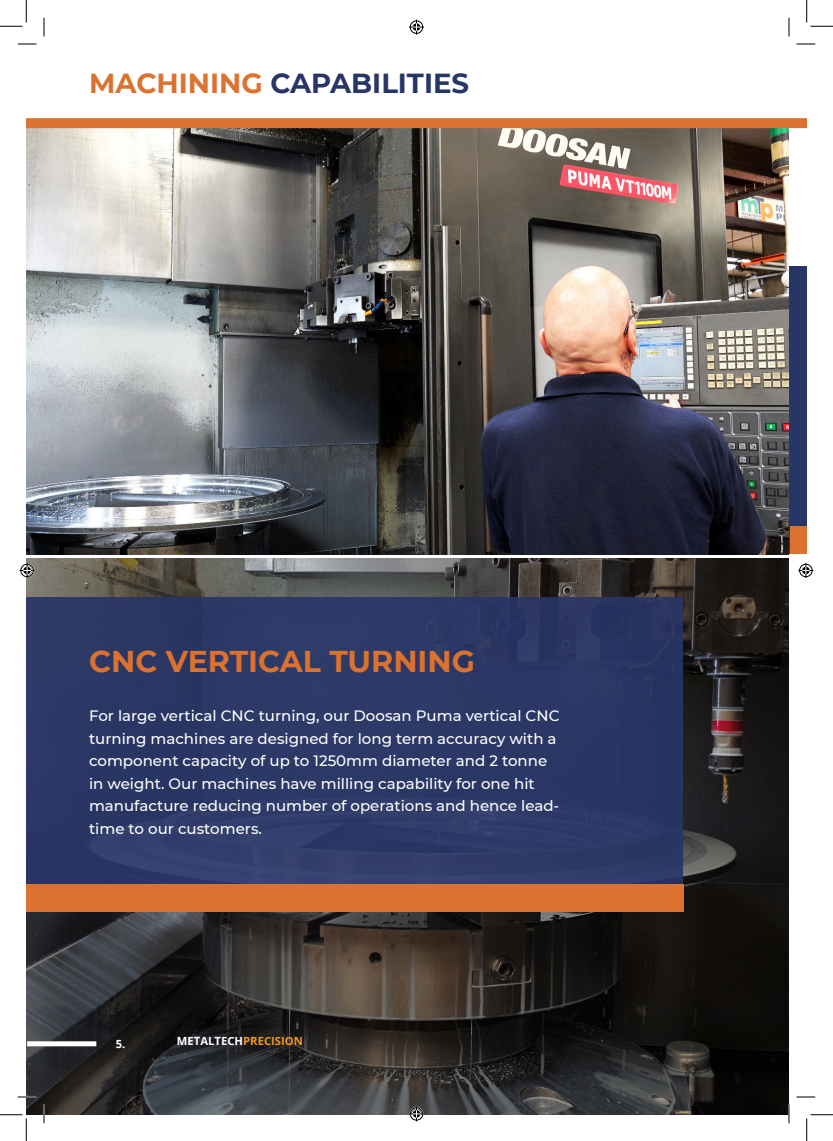
<style>
.page{position:relative;width:833px;height:1141px;background:#fff}
.page>*{position:absolute;margin:0;border:0;box-sizing:border-box;transform-origin:0 0}
.Title_01{font:700 30px "Montserrat";color:#db722f}
.Title_01-2{font:700 27.5px "Montserrat";color:#283567}
.Intro_text{font:500 15px/22.5px "Montserrat";color:#fff}
.Text_03_Left{font:700 11.25px "Open Sans";color:#fff}
.s1{color:#db722f}
.s2{color:#ef962a}
</style>
<div class="page">
<img style="left:26px;top:558px;width:762px;height:556px">
<img style="left:26px;top:128px;width:762px;height:426px">
<div style="left:27px;top:1041px;width:69px;height:5px;background:#fff"></div>
<div style="left:788px;top:266px;width:18px;height:287px;background:#283567"></div>
<svg style="left:26px;top:26px;width:780px;height:102px"></svg>
<div style="left:26px;top:596px;width:657px;height:288px;background:#283567"></div>
<div style="left:26px;top:884px;width:657px;height:28px;background:#db722f"></div>
<div style="left:789px;top:526px;width:17px;height:28px;background:#db722f"></div>
<svg style="left:18px;top:43px;width:18px;height:2px"></svg>
<svg style="left:796px;top:43px;width:18px;height:2px"></svg>
<svg style="left:18px;top:1096px;width:18px;height:1px"></svg>
<svg style="left:796px;top:1096px;width:18px;height:1px"></svg>
<svg style="left:43px;top:18px;width:2px;height:18px"></svg>
<svg style="left:43px;top:1104px;width:2px;height:19px"></svg>
<svg style="left:787px;top:18px;width:2px;height:18px"></svg>
<svg style="left:787px;top:1104px;width:2px;height:19px"></svg>
<svg style="left:0;top:0;width:27px;height:27px"></svg>
<svg style="left:0;top:1114px;width:27px;height:26px"></svg>
<svg style="left:806px;top:0;width:26px;height:27px"></svg>
<svg style="left:806px;top:1114px;width:26px;height:26px"></svg>
<svg style="left:409px;top:20px;width:15px;height:15px"></svg>
<svg style="left:409px;top:1106px;width:15px;height:15px"></svg>
<svg style="left:20px;top:563px;width:15px;height:15px"></svg>
<svg style="left:798px;top:563px;width:14px;height:15px"></svg>
<p class="Title_01-2" style="left:89px;top:63px;width:381px"><span class="s1">MACHINING</span> CAPABILITIES</p>
<p class="Title_01" style="left:89px;top:640px;width:387px">CNC VERTICAL TURNING</p>
<p class="Intro_text" style="left:89px;top:704px;width:471px">For large vertical CNC turning, our Doosan Puma vertical CNC turning machines are designed for long term accuracy with a component capacity of up to 1250mm diameter and 2 tonne in weight. Our machines have milling capability for one hit manufacture reducing number of operations and hence lead&shy;time to our customers.</p>
<p class="Text_03_Left" style="left:116px;top:1035px;width:11px">5.</p>
<p class="Text_03_Left" style="left:177px;top:1033px;width:127px">METALTECH<span class="s2">PRECISION</span></p>
</div>
